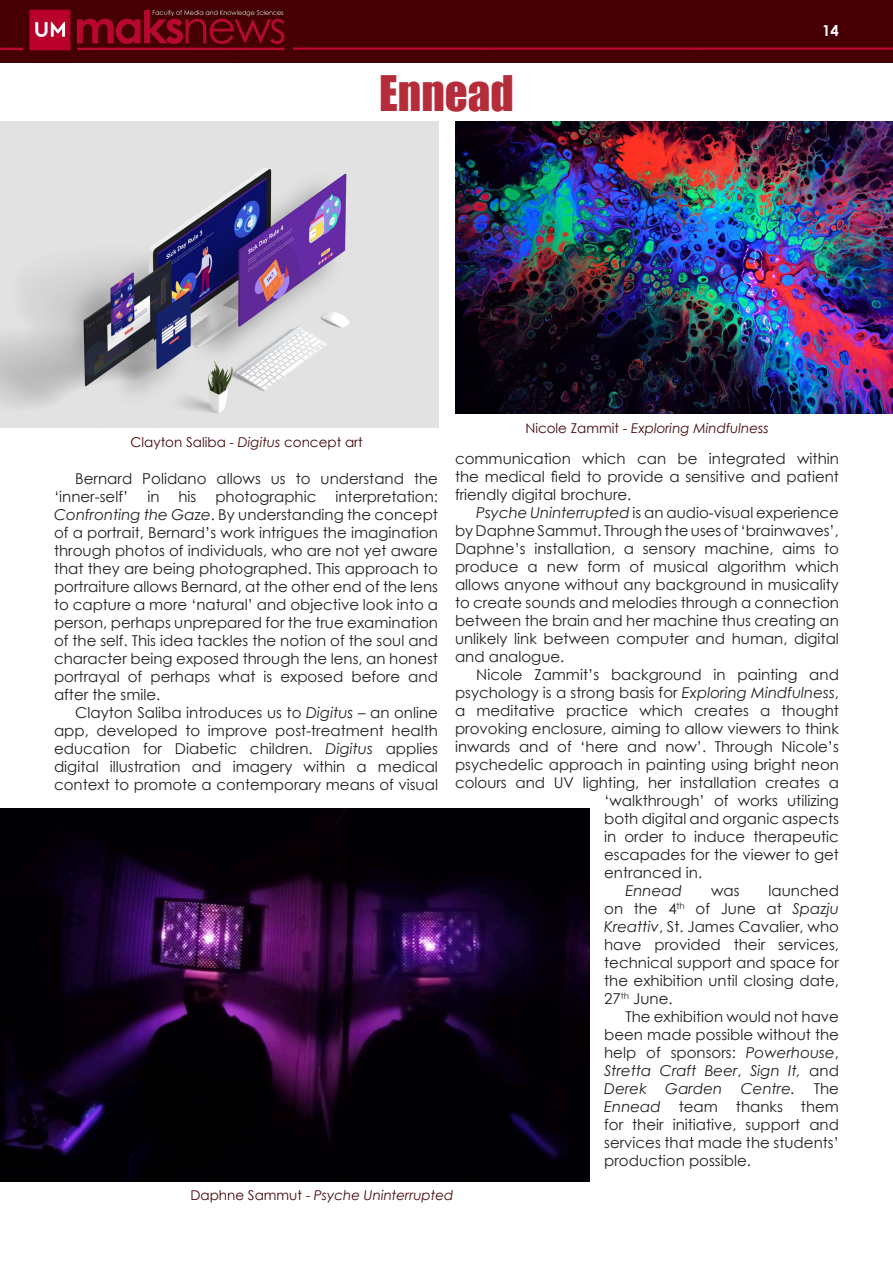
<style>
.page{position:relative;width:893px;height:1263px;background:#fff}
.page>*{position:absolute;margin:0;border:0;box-sizing:border-box;transform-origin:0 0}
.t1{font:45px "Impact";color:#b52d3b}
.t2{font:15px/18px "Century Gothic";color:#231f20;text-align:justify}
.t3{font:italic 15px "Century Gothic";color:#231f20}
.t4{font:700 15px "Century Gothic";color:#fff}
.t5{font:italic 13.5px "Century Gothic";color:#430706}
.t6{font:13.5px "Century Gothic";color:#430706}
.s1{font-style:italic}
.s2{font-style:normal}
</style>
<div class="page">
<img style="left:0;top:0;width:893px;height:62px">
<img style="left:1px;top:121px;width:438px;height:307px">
<img style="left:0;top:808px;width:590px;height:373px">
<img style="left:455px;top:121px;width:438px;height:293px">
<h1 class="t1" style="left:379px;top:58px;width:136px">Ennead</h1>
<p class="t4" style="left:822px;top:19px;width:18px">14</p>
<p class="t6" style="left:131px;top:433px;width:234px">Clayton Saliba - <span class="s1">Digitus</span> concept art</p>
<p class="t2" style="left:54px;top:469px;width:385px;text-indent:21px">Bernard Polidano allows us to understand the ‘inner-self’</p>
<p class="t2" style="left:54px;top:487px;width:385px;text-indent:281px">interpretation:<br><span class="s1">Confronting the Gaze</span>. By understanding the concept of a portrait, Bernard’s work intrigues the imagination through photos of individuals, who are not yet aware that they are being photographed. This approach to portraiture allows Bernard, at the other end of the lens to capture a more ‘natural’ and objective look into a person, perhaps unprepared for the true examination of the self. This idea tackles the notion of the soul and character being exposed through the lens, an honest portrayal of perhaps what is exposed before and after the smile.</p>
<p class="t2" style="left:54px;top:703px;width:385px;text-indent:21px">Clayton Saliba introduces us to <span class="s1">Digitus</span> – an online app, developed to improve post-treatment health education for Diabetic children. <span class="s1">Digitus</span> applies digital illustration and imagery within a medical context to promote a contemporary means of visual</p>
<p class="t2" style="left:147px;top:487px;width:14px">in</p>
<p class="t2" style="left:178px;top:487px;width:19px">his</p>
<p class="t2" style="left:215px;top:487px;width:103px">photographic</p>
<p class="t5" style="left:525px;top:418px;width:245px"><span class="s2">Nicole Zammit -</span> Exploring Mindfulness</p>
<p class="t2" style="left:455px;top:450px;width:385px">communication which can be integrated within the medical field to provide a sensitive and patient friendly digital brochure.</p>
<p class="t2" style="left:455px;top:504px;width:385px;text-indent:21px"><span class="s1">Psyche Uninterrupted</span> is an audio-visual experience by Daphne Sammut. Through the uses of ‘brainwaves’, Daphne’s installation, a sensory machine, aims to produce a new form of musical algorithm which allows anyone without any background in musicality to create sounds and melodies through a connection between the brain and her machine thus creating an unlikely link between computer and human, digital and analogue.</p>
<p class="t2" style="left:476px;top:666px;width:364px">Nicole Zammit’s background in painting and</p>
<p class="t2" style="left:455px;top:684px;width:385px">psychology is a strong basis for <span class="s1">Exploring Mindfulness</span>,</p>
<p class="t2" style="left:455px;top:702px;width:385px">a meditative practice which creates a thought</p>
<p class="t2" style="left:455px;top:720px;width:385px">provoking enclosure, aiming to allow viewers to think</p>
<p class="t2" style="left:455px;top:738px;width:385px">inwards and of ‘here and now’. Through Nicole’s</p>
<p class="t2" style="left:455px;top:756px;width:385px">psychedelic approach in painting using bright neon</p>
<p class="t2" style="left:455px;top:774px;width:385px">colours and UV lighting, her installation creates a</p>
<p class="t2" style="left:604px;top:792px;width:236px">‘walkthrough’ of works utilizing</p>
<p class="t2" style="left:604px;top:810px;width:236px">both digital and organic aspects</p>
<p class="t2" style="left:604px;top:828px;width:236px">in order to induce therapeutic</p>
<p class="t2" style="left:604px;top:846px;width:236px">escapades for the viewer to get</p>
<p class="t2" style="left:604px;top:864px;width:100px">entranced in.</p>
<p class="t3" style="left:625px;top:880px;width:58px">Ennead</p>
<p class="t2" style="left:711px;top:882px;width:30px">was</p>
<p class="t2" style="left:604px;top:882px;width:236px;text-indent:164px">launched on the 4<sup>th</sup> of June at <span class="s1">Spazju Kreattiv</span>, St. James Cavalier, who have provided their services, technical support and space for the exhibition until closing date, 27<sup>th</sup> June.</p>
<p class="t2" style="left:604px;top:1008px;width:236px;text-indent:21px">The exhibition would not have been made possible without the help of sponsors: <span class="s1">Powerhouse</span>, <span class="s1">Stretta Craft Beer</span>, <span class="s1">Sign It,</span> and <span class="s1">Derek Garden Centre.</span> The <span class="s1">Ennead</span> team thanks them for their initiative, support and services that made the students’ production possible.</p>
<p class="t5" style="left:190px;top:1186px;width:264px"><span class="s2">Daphne Sammut -</span> Psyche Uninterrupted</p>
</div>
